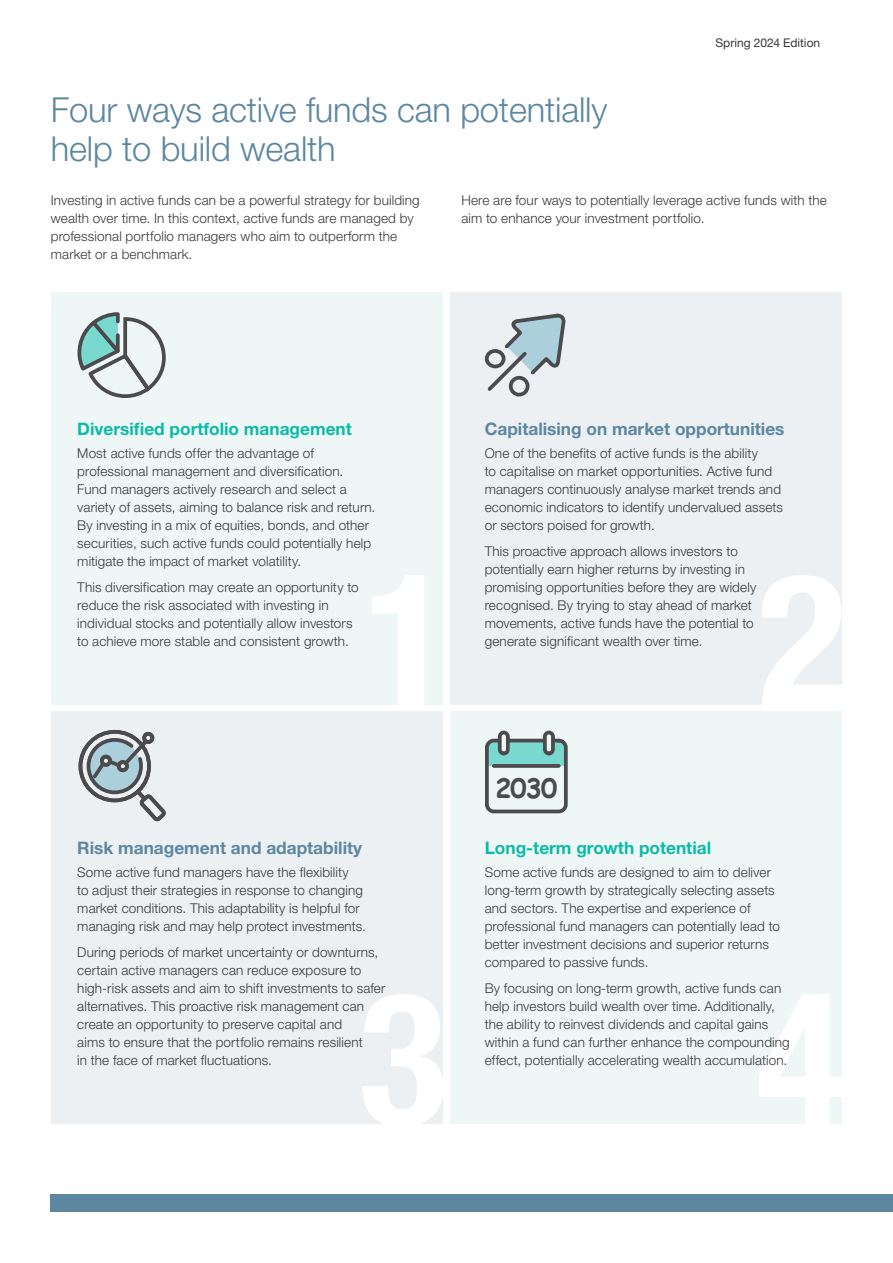
<style>
.page{position:relative;width:893px;height:1263px;background:#fff}
.page>*{position:absolute;margin:0;border:0;box-sizing:border-box;transform-origin:0 0}
.t1{font:300 34.5px/39px "Helvetica Neue LT Std";letter-spacing:-.005em;color:#5d87a1}
.t2{font:700 26.4px "Comic Sans MS";color:#4b4b4e}
.t3{font:700 17.25px "Helvetica Neue LT Std";color:#5d87a1}
.t4{font:700 17.25px "Helvetica Neue LT Std";color:#0cbaa8}
.t5{font:300 13.5px/18px "Helvetica Neue LT Std";letter-spacing:.01em;color:#38383b}
.t6{font:12px "Helvetica Neue LT Std";color:#38383b}
.s1{color:#fff}
</style>
<div class="page">
<div style="left:450px;top:292px;width:392px;height:413px;background:#ecf0f3"></div>
<div style="left:51px;top:292px;width:392px;height:413px;background:#eef7f6"></div>
<div style="left:450px;top:711px;width:392px;height:413px;background:#eef7f6"></div>
<div style="left:51px;top:711px;width:391px;height:413px;background:#ecf0f3"></div>
<svg style="left:483px;top:729px;width:87px;height:86px;background:#b5cbca"></svg>
<svg style="left:76px;top:310px;width:92px;height:90px;background:#bdcfcd"></svg>
<svg style="left:483px;top:311px;width:85px;height:87px;background:#c1ccd2"></svg>
<div style="left:79px;top:730px;width:72px;height:72px;border:4px solid #4b4b4e;border-radius:50%"></div>
<svg style="left:85px;top:736px;width:84px;height:89px;background:#b9c3c8"></svg>
<div style="left:100px;top:755px;width:12px;height:12px;background:#ecf0f3;border:4px solid #4b4b4e;border-radius:50%"></div>
<div style="left:100px;top:755px;width:12px;height:12px;border:4px solid #4b4b4e;border-radius:50%"></div>
<div style="left:117px;top:760px;width:12px;height:12px;background:#ecf0f3;border:4px solid #4b4b4e;border-radius:50%"></div>
<div style="left:117px;top:760px;width:12px;height:12px;border:4px solid #4b4b4e;border-radius:50%"></div>
<div style="left:142px;top:732px;width:12px;height:12px;background:#ecf0f3;border:4px solid #4b4b4e;border-radius:50%"></div>
<div style="left:142px;top:732px;width:12px;height:12px;border:4px solid #4b4b4e;border-radius:50%"></div>
<div style="left:51px;top:1195px;width:842px;height:17px;background:#5d87a1"></div>
<p class="t6" style="left:715px;top:36px;width:123px">Spring 2024 Edition <span class="s1">3</span></p>
<h1 class="t1" style="left:51px;top:90px;width:558px">Four ways active funds can potentially help to build wealth</h1>
<p class="t5" style="left:51px;top:191px;width:370px">Investing in active funds can be a powerful strategy for building wealth over time. In this context, active funds are managed by professional portfolio managers who aim to outperform the market or a benchmark.</p>
<p class="t5" style="left:461px;top:191px;width:367px">Here are four ways to potentially leverage active funds with the aim to enhance your investment portfolio.</p>
<p class="t4" style="left:77px;top:419px;width:276px">Diversified portfolio management</p>
<p class="t5" style="left:77px;top:444px;width:300px">Most active funds offer the advantage of professional management and diversification.<br>Fund managers actively research and select a variety of assets, aiming to balance risk and return.<br>By investing in a mix of equities, bonds, and other securities, such active funds could potentially help mitigate the impact of market volatility.</p>
<p class="t5" style="left:77px;top:578px;width:283px">This diversification may create an opportunity to reduce the risk associated with investing in individual stocks and potentially allow investors to achieve more stable and consistent growth.</p>
<p class="t3" style="left:77px;top:837px;width:286px">Risk management and adaptability</p>
<p class="t5" style="left:77px;top:862px;width:290px">Some active fund managers have the flexibility<br>to adjust their strategies in response to changing market conditions. This adaptability is helpful for managing risk and may help protect investments.</p>
<p class="t5" style="left:77px;top:943px;width:310px">During periods of market uncertainty or downturns, certain active managers can reduce exposure to high-risk assets and aim to shift investments to safer alternatives. This proactive risk management can create an opportunity to preserve capital and<br>aims to ensure that the portfolio remains resilient<br>in the face of market fluctuations.</p>
<p class="t3" style="left:485px;top:419px;width:301px">Capitalising on market opportunities</p>
<p class="t5" style="left:485px;top:444px;width:300px">One of the benefits of active funds is the ability<br>to capitalise on market opportunities. Active fund managers continuously analyse market trends and economic indicators to identify undervalued assets or sectors poised for growth.</p>
<p class="t5" style="left:485px;top:542px;width:273px">This proactive approach allows investors to potentially earn higher returns by investing in promising opportunities before they are widely recognised. By trying to stay ahead of market movements, active funds have the potential to generate significant wealth over time.</p>
<h2 class="t2" style="left:495px;top:769px;width:64px">2030</h2>
<p class="t4" style="left:485px;top:837px;width:228px">Long-term growth potential</p>
<p class="t5" style="left:485px;top:862px;width:297px">Some active funds are designed to aim to deliver long-term growth by strategically selecting assets and sectors. The expertise and experience of professional fund managers can potentially lead to better investment decisions and superior returns compared to passive funds.</p>
<p class="t5" style="left:485px;top:979px;width:306px">By focusing on long-term growth, active funds can help investors build wealth over time. Additionally, the ability to reinvest dividends and capital gains within a fund can further enhance the compounding effect, potentially accelerating wealth accumulation.</p>
</div>
